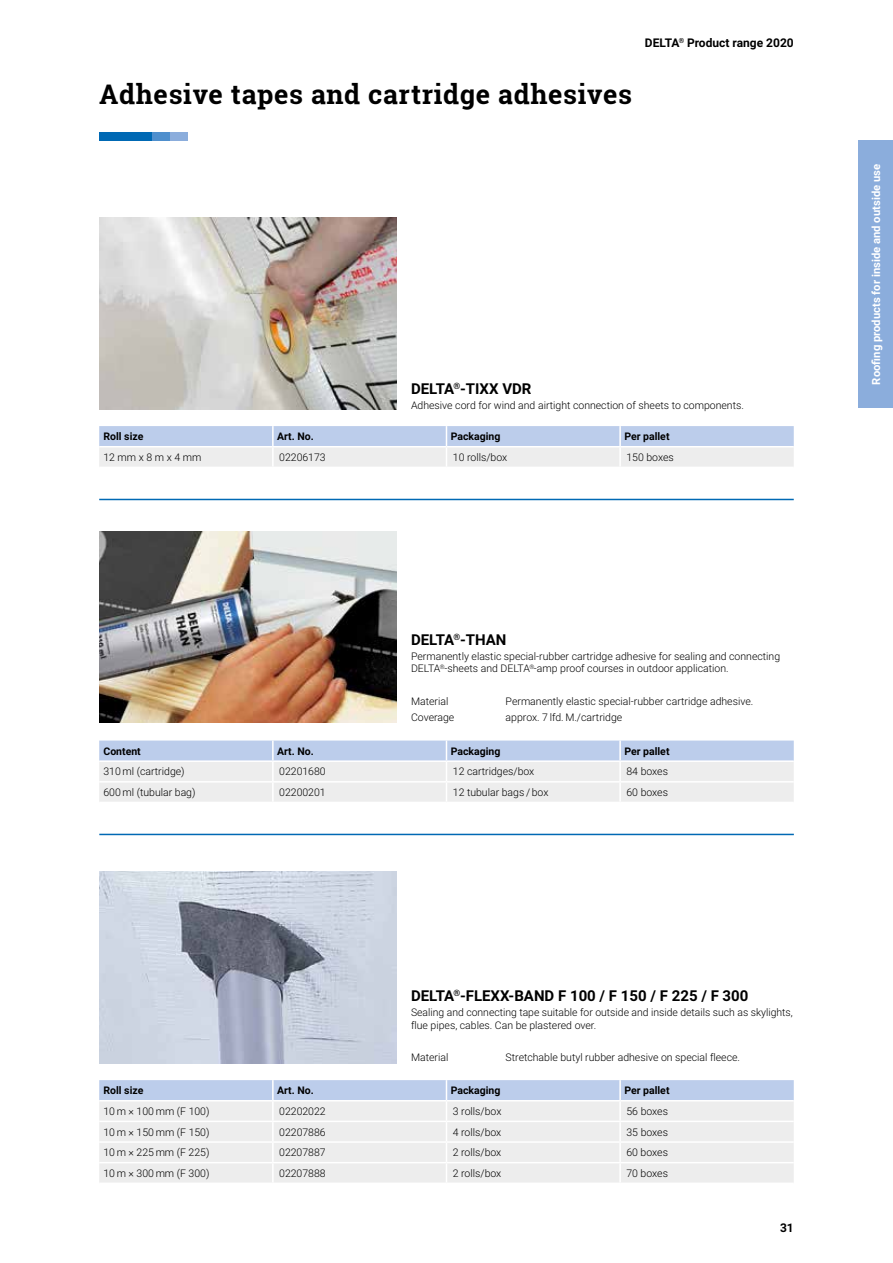
<style>
.page{position:relative;width:893px;height:1263px;background:#fff}
.page>*{position:absolute;margin:0;border:0;box-sizing:border-box;transform-origin:0 0}
.t1{font:700 27px "Roboto Slab";letter-spacing:.025em;color:#000}
.t2{font:700 15px "Roboto";color:#000}
.t3{font:700 12px "Roboto";color:#000}
.t4{font:700 11.25px "Roboto";color:#fff}
.t5{font:300 10.5px/12.6px "Roboto";color:#000}
.t6{font:700 10.5px "Roboto";color:#000}
</style>
<div class="page">
<img style="left:99px;top:218px;width:298px;height:191px">
<img style="left:99px;top:531px;width:298px;height:192px">
<img style="left:99px;top:872px;width:298px;height:191px">
<svg style="left:99px;top:426px;width:695px;height:41px;background:#d6deec"></svg>
<hr style="left:620px;top:446px;width:174px;height:1px;background:#fff">
<hr style="left:619px;top:447px;width:2px;height:20px;background:#fff">
<svg style="left:99px;top:740px;width:695px;height:62px;background:#dee3ed"></svg>
<hr style="left:620px;top:781px;width:174px;height:1px;background:#fff">
<hr style="left:619px;top:782px;width:2px;height:20px;background:#fff">
<svg style="left:99px;top:1080px;width:695px;height:102px;background:#e4e7ed"></svg>
<div style="left:859px;top:140px;width:34px;height:268px;background:#8baddc"></div>
<div style="left:99px;top:132px;width:53px;height:8px;background:#0069b4"></div>
<div style="left:152px;top:132px;width:18px;height:8px;background:#4f8fcd"></div>
<div style="left:170px;top:132px;width:17px;height:8px;background:#8baddc"></div>
<hr style="left:99px;top:499px;width:695px;height:1px;background:#0069b4">
<hr style="left:99px;top:834px;width:695px;height:1px;background:#0069b4">
<h1 class="t1" style="left:99px;top:75px;width:534px">Adhesive tapes and cartridge adhesives</h1>
<p class="t3" style="left:645px;top:34px;width:150px">DELTA<sup>®</sup> Product range 2020</p>
<h2 class="t2" style="left:411px;top:378px;width:122px">DELTA<sup>®</sup>-TIXX VDR</h2>
<p class="t5" style="left:411px;top:399px;width:334px">Adhesive cord for wind and airtight connection of sheets to components.</p>
<p class="t6" style="left:103px;top:429px;width:41px">Roll size</p>
<p class="t6" style="left:277px;top:429px;width:38px">Art. No.</p>
<p class="t6" style="left:451px;top:429px;width:51px">Packaging</p>
<p class="t6" style="left:624px;top:429px;width:47px">Per pallet</p>
<p class="t5" style="left:103px;top:451px;width:99px">12 mm x 8 m x 4 mm</p>
<p class="t5" style="left:279px;top:451px;width:48px">02206173</p>
<p class="t5" style="left:453px;top:451px;width:56px">10 rolls/box</p>
<p class="t5" style="left:626px;top:451px;width:49px">150 boxes</p>
<h2 class="t2" style="left:411px;top:629px;width:97px">DELTA<sup>®</sup>-THAN</h2>
<p class="t5" style="left:411px;top:649px;width:371px">Permanently elastic special-rubber cartridge adhesive for sealing and connecting<br>DELTA<sup>®</sup>-sheets and DELTA<sup>®</sup>-amp proof courses in outdoor application.</p>
<p class="t5" style="left:411px;top:694px;width:39px">Material</p>
<p class="t5" style="left:506px;top:694px;width:249px">Permanently elastic special-rubber cartridge adhesive.</p>
<p class="t5" style="left:411px;top:710px;width:45px">Coverage</p>
<p class="t5" style="left:506px;top:710px;width:118px">approx. 7 lfd. M./cartridge</p>
<p class="t6" style="left:103px;top:744px;width:39px">Content</p>
<p class="t6" style="left:277px;top:744px;width:38px">Art. No.</p>
<p class="t6" style="left:451px;top:744px;width:51px">Packaging</p>
<p class="t6" style="left:624px;top:744px;width:47px">Per pallet</p>
<p class="t5" style="left:103px;top:765px;width:83px">310 ml (cartridge)</p>
<p class="t5" style="left:279px;top:765px;width:48px">02201680</p>
<p class="t5" style="left:453px;top:765px;width:83px">12 cartridges/box</p>
<p class="t5" style="left:626px;top:765px;width:43px">84 boxes</p>
<p class="t5" style="left:103px;top:786px;width:94px">600 ml (tubular bag)</p>
<p class="t5" style="left:279px;top:786px;width:48px">02200201</p>
<p class="t5" style="left:453px;top:786px;width:97px">12 tubular bags / box</p>
<p class="t5" style="left:626px;top:786px;width:43px">60 boxes</p>
<h2 class="t2" style="left:411px;top:985px;width:339px">DELTA<sup>®</sup>-FLEXX-BAND F 100 / F 150 / F 225 / F 300</h2>
<p class="t5" style="left:411px;top:1005px;width:383px">Sealing and connecting tape suitable for outside and inside details such as skylights, flue pipes, cables. Can be plastered over.</p>
<p class="t5" style="left:411px;top:1050px;width:39px">Material</p>
<p class="t5" style="left:506px;top:1050px;width:236px">Stretchable butyl rubber adhesive on special fleece.</p>
<p class="t6" style="left:103px;top:1083px;width:41px">Roll size</p>
<p class="t6" style="left:277px;top:1083px;width:38px">Art. No.</p>
<p class="t6" style="left:451px;top:1083px;width:51px">Packaging</p>
<p class="t6" style="left:624px;top:1083px;width:47px">Per pallet</p>
<p class="t5" style="left:103px;top:1104px;width:108px">10 m × 100 mm (F 100)</p>
<p class="t5" style="left:279px;top:1104px;width:48px">02202022</p>
<p class="t5" style="left:453px;top:1104px;width:50px">3 rolls/box</p>
<p class="t5" style="left:626px;top:1104px;width:43px">56 boxes</p>
<p class="t5" style="left:103px;top:1125px;width:108px">10 m × 150 mm (F 150)</p>
<p class="t5" style="left:279px;top:1125px;width:48px">02207886</p>
<p class="t5" style="left:453px;top:1125px;width:50px">4 rolls/box</p>
<p class="t5" style="left:626px;top:1125px;width:43px">35 boxes</p>
<p class="t5" style="left:103px;top:1146px;width:108px">10 m × 225 mm (F 225)</p>
<p class="t5" style="left:279px;top:1146px;width:48px">02207887</p>
<p class="t5" style="left:453px;top:1146px;width:50px">2 rolls/box</p>
<p class="t5" style="left:626px;top:1146px;width:43px">60 boxes</p>
<p class="t5" style="left:103px;top:1166px;width:108px">10 m × 300 mm (F 300)</p>
<p class="t5" style="left:279px;top:1166px;width:48px">02207888</p>
<p class="t5" style="left:453px;top:1166px;width:50px">2 rolls/box</p>
<p class="t5" style="left:626px;top:1166px;width:43px">70 boxes</p>
<p class="t3" style="left:780px;top:1219px;width:15px">31</p>
<p class="t4" style="left:868px;top:384px;width:222px;rotate:-90deg">Roofing products for inside and outside use</p>
</div>
